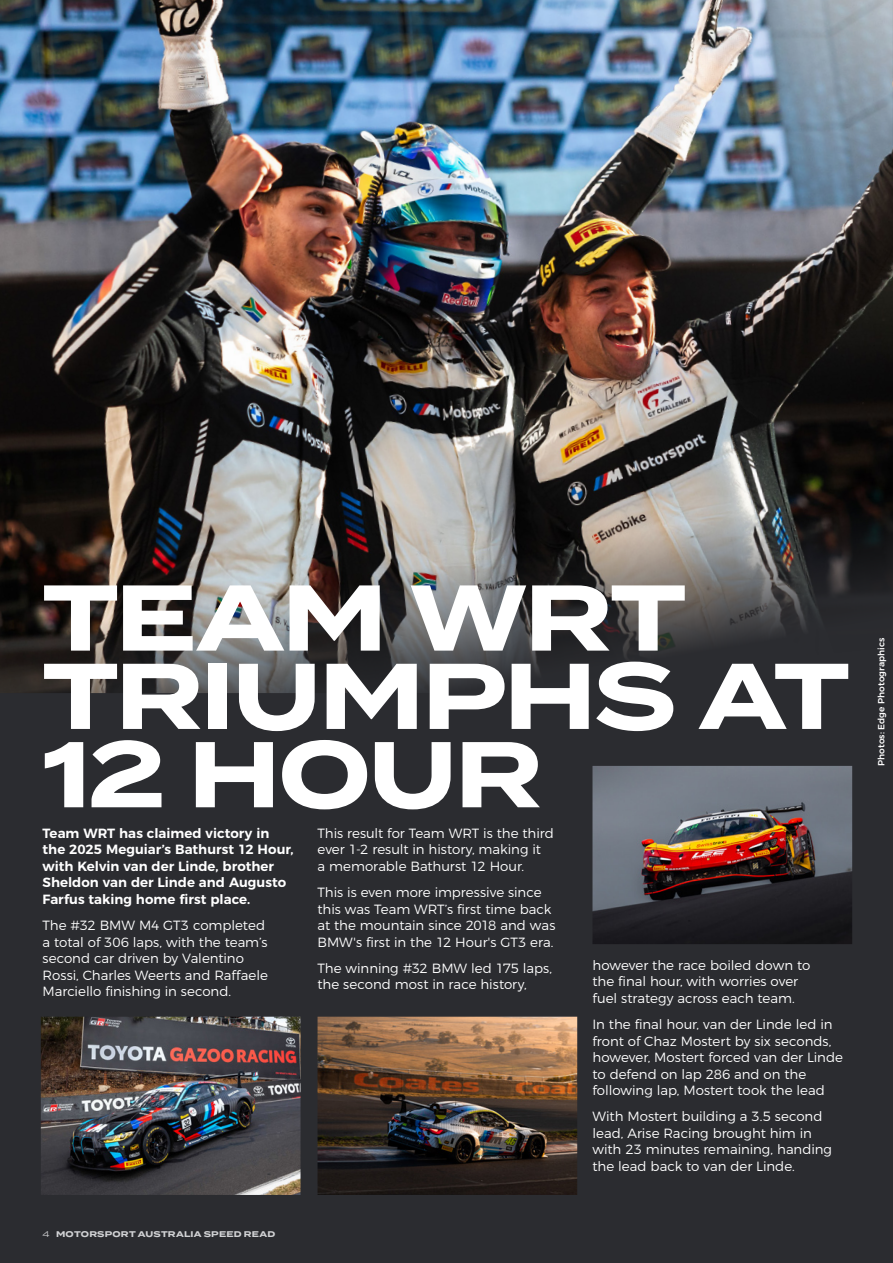
<style>
.page{position:relative;width:893px;height:1263px;background:#2b2c30}
.page>*{position:absolute;margin:0;border:0;box-sizing:border-box;transform-origin:0 0}
.Main_Normal{font:700 93.15px/78.3px "Termina";letter-spacing:-.025em;color:#fff}
.Body{font:300 13.35px/16.5px "Montserrat";color:#fff}
.Body-2{font:600 13.35px/16.5px "Montserrat";color:#fff}
.Photo_caption{font:500 9px "Montserrat";color:#fff}
.t1{font:700 8.25px "Termina";letter-spacing:.025em;color:#d1d2d4}
.s1{font-weight:400}
</style>
<div class="page">
<img style="left:0;top:0;width:893px;height:693px">
<img style="left:318px;top:1017px;width:259px;height:178px">
<img style="left:592px;top:766px;width:260px;height:178px">
<img style="left:41px;top:1017px;width:260px;height:178px">
<p class="Main_Normal" style="left:43px;top:580px;width:809px">TEAM WRT<br>TRIUMPHS AT<br>12 HOUR</p>
<p class="Body-2" style="left:43px;top:824px;width:252px">Team WRT has claimed victory in the 2025 Meguiar’s Bathurst 12 Hour, with Kelvin van der Linde, brother Sheldon van der Linde and Augusto Farfus taking home first place.</p>
<p class="Body" style="left:43px;top:916px;width:227px">The #32 BMW M4 GT3 completed a total of 306 laps, with the team’s second car driven by Valentino<br>Rossi, Charles Weerts and Raffaele<br>Marciello finishing in second.</p>
<p class="t1" style="left:43px;top:1227px;width:234px"><span class="s1">4</span> MOTORSPORT AUSTRALIA SPEED READ</p>
<p class="Body" style="left:318px;top:824px;width:238px">This result for Team WRT is the third ever 1-2 result in history, making it<br>a memorable Bathurst 12 Hour.</p>
<p class="Body" style="left:318px;top:883px;width:239px">This is even more impressive since this was Team WRT’s first time back at the mountain since 2018 and was BMW's first in the 12 Hour's GT3 era.</p>
<p class="Body" style="left:318px;top:959px;width:236px">The winning #32 BMW led 175 laps, the second most in race history,</p>
<p class="Body" style="left:592px;top:956px;width:219px">however the race boiled down to the final hour, with worries over fuel strategy across each team.</p>
<p class="Body" style="left:592px;top:1015px;width:252px">In the final hour, van der Linde led in front of Chaz Mostert by six seconds, however, Mostert forced van der Linde to defend on lap 286 and on the following lap, Mostert took the lead</p>
<p class="Body" style="left:592px;top:1107px;width:241px">With Mostert building a 3.5 second lead, Arise Racing brought him in with 23 minutes remaining, handing the lead back to van der Linde.</p>
<p class="Photo_caption" style="left:874px;top:766px;width:129px;rotate:-90deg">Photos: Edge Photographics</p>
</div>
